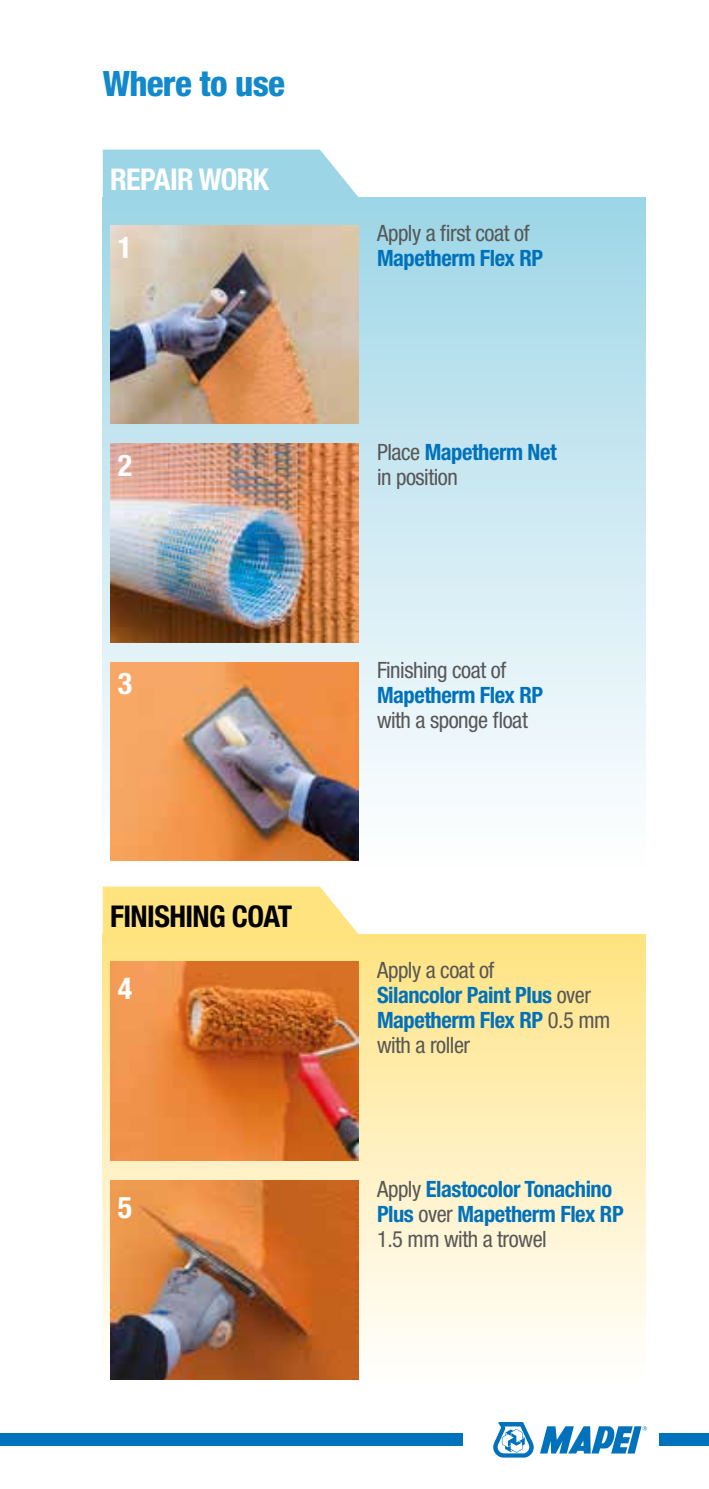
<style>
.page{position:relative;width:709px;height:1489px;background:#fff}
.page>*{position:absolute;margin:0;border:0;box-sizing:border-box;transform-origin:0 0}
.t1{font:800 condensed 35px "Helvetica Neue LTW1 G";letter-spacing:-.02em;color:#1189ca}
.t2{font:700 condensed 30px "Helvetica Neue LTW1 G";letter-spacing:-.02em;color:#fff}
.t3{font:700 condensed 30px "Helvetica Neue LTW1 G";letter-spacing:-.02em;color:#000}
.t4{font:700 condensed 22.5px/25px "Helvetica Neue LTW1 G";letter-spacing:-.02em;color:#0072bb}
.t5{font:condensed 22.5px/25px "Helvetica Neue LTW1 G";letter-spacing:-.02em;color:#575756}
.s1{font-weight:700;color:#0072bb}
.s2{font-weight:400;color:#575756}
</style>
<div class="page">
<div style="left:0;top:1433px;width:462px;height:13px;background:#0072bb"></div>
<div style="left:659px;top:1433px;width:50px;height:13px;background:#0072bb"></div>
<svg style="left:540px;top:1426px;width:107px;height:27px"></svg>
<svg style="left:493px;top:1422px;width:41px;height:35px"></svg>
<svg style="left:103px;top:886px;width:255px;height:48px;background:#ffe588"></svg>
<div style="left:103px;top:934px;width:542px;height:456px;background:linear-gradient(to bottom,#ffe483,#fefeff)"></div>
<svg style="left:103px;top:150px;width:256px;height:48px;background:#a2d8e7"></svg>
<div style="left:103px;top:198px;width:542px;height:677px;background:linear-gradient(to bottom,#9fd6e7,#fffffe)"></div>
<img style="left:111px;top:961px;width:248px;height:199px">
<img style="left:111px;top:1180px;width:248px;height:198px">
<img style="left:111px;top:225px;width:248px;height:198px">
<img style="left:111px;top:443px;width:248px;height:199px">
<img style="left:111px;top:662px;width:248px;height:198px">
<h1 class="t1" style="left:103px;top:62px;width:184px">Where to use</h1>
<h2 class="t2" style="left:110px;top:161px;width:160px">REPAIR WORK</h2>
<h2 class="t2" style="left:118px;top:229px;width:16px">1</h2>
<h2 class="t2" style="left:118px;top:447px;width:16px">2</h2>
<h2 class="t2" style="left:118px;top:665px;width:16px">3</h2>
<h2 class="t3" style="left:110px;top:898px;width:184px">FINISHING COAT</h2>
<h2 class="t2" style="left:118px;top:970px;width:16px">4</h2>
<h2 class="t2" style="left:118px;top:1188px;width:16px">5</h2>
<p class="t5" style="left:377px;top:221px;width:154px">Apply a first coat of</p>
<p class="t4" style="left:377px;top:246px;width:168px">Mapetherm Flex RP</p>
<p class="t5" style="left:377px;top:439px;width:181px">Place <span class="s1">Mapetherm Net </span>in position</p>
<p class="t5" style="left:377px;top:658px;width:131px">Finishing coat of</p>
<p class="t4" style="left:377px;top:682px;width:168px">Mapetherm Flex RP</p>
<p class="t5" style="left:377px;top:708px;width:152px">with a sponge float</p>
<p class="t4" style="left:377px;top:957px;width:235px"><span class="s2">Apply a coat of<br></span>Silancolor Paint Plus <span class="s2">over<br></span>Mapetherm Flex RP <span class="s2">0.5 mm with a roller</span></p>
<p class="t4" style="left:377px;top:1176px;width:248px"><span class="s2">Apply</span> Elastocolor Tonachino<br>Plus <span class="s2">over</span> Mapetherm Flex RP<br><span class="s2">1.5 mm with a trowel</span></p>
</div>
